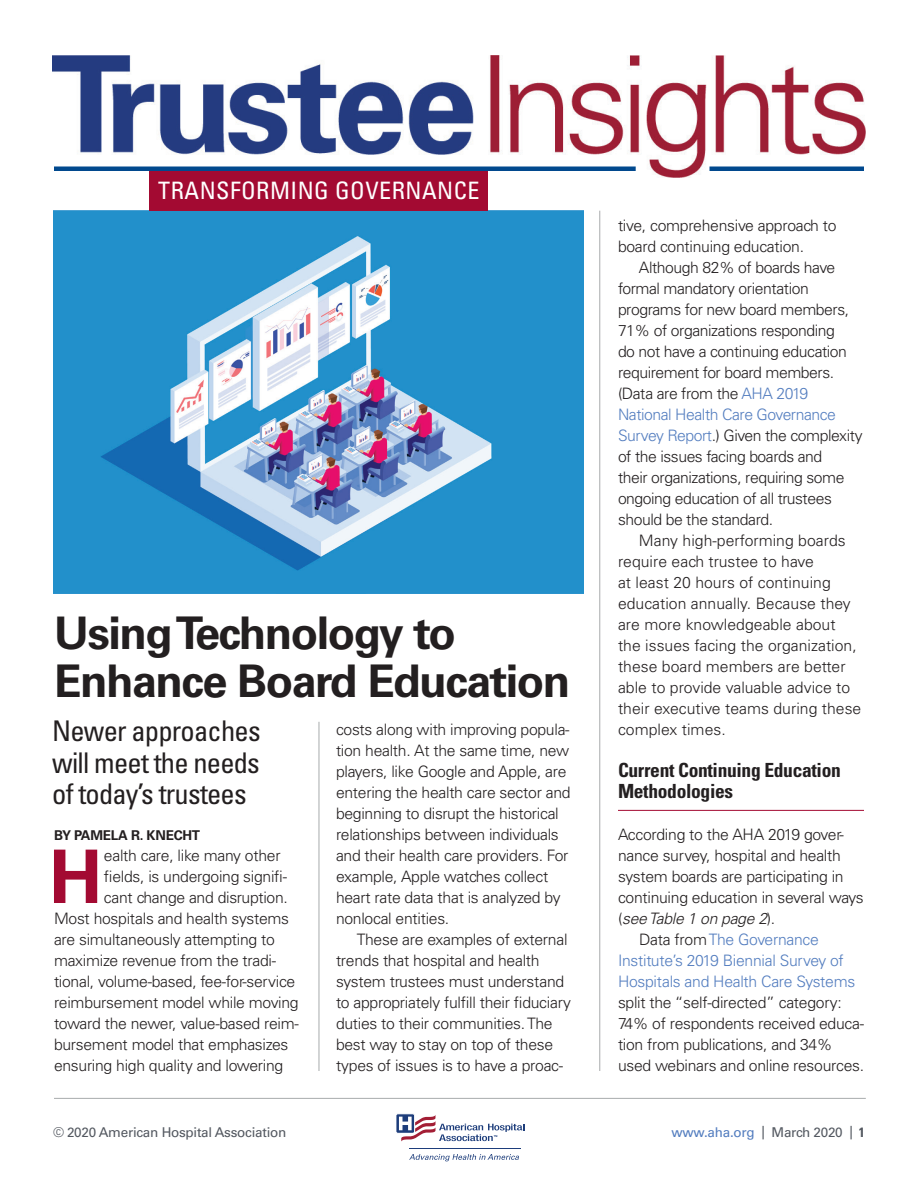
<style>
.page{position:relative;width:918px;height:1188px;background:#fff}
.page>*{position:absolute;margin:0;border:0;box-sizing:border-box;transform-origin:0 0}
.t1{font:700 73.8px "Univers LT Std";color:#a30a32}
.t2{font:700 45px/48px "Univers LT Std";letter-spacing:-.035em;color:#231f20}
.t3{font:condensed 28.5px/31.5px "Univers LT Std";letter-spacing:-.025em;color:#231f20;text-align:justify}
.t4{font:condensed 24px "Univers LT Std";letter-spacing:.02em;color:#fff}
.t5{font:700 condensed 19.5px/21px "Univers LT Std";letter-spacing:-.015em;color:#231f20}
.t6{font:300 15.75px/21px "Univers LT Std";letter-spacing:-.02em;color:#231f20}
.t7{font:300 15.75px/21px "Univers LT Std";color:#231f20}
.t8{font:300 15.75px "Univers LT Std";letter-spacing:-.02em;color:#537dbf}
.t9{font:italic 300 15.75px "Univers LT Std";letter-spacing:-.02em;color:#231f20}
.t10{font:13.5px "Univers LT Std";letter-spacing:-.02em;color:#535860}
.t11{font:13.5px "Univers LT Std";letter-spacing:-.02em;color:#537dbf}
.t12{font:700 13.5px "Univers LT Std";letter-spacing:-.02em;color:#231f20}
.s1{color:#537dbf}
.s2{font-style:normal}
.s3{color:#231f20}
.s4{color:#535860}
.s5{font-weight:700;font-stretch:condensed;color:#535860}
</style>
<div class="page">
<hr style="left:409px;top:1148px;width:112px;height:1px;background:#1d3d7b">
<svg style="left:409px;top:1154px;width:110px;height:7px"></svg>
<svg style="left:396px;top:1113px;width:128px;height:29px"></svg>
<hr style="left:54px;top:1098px;width:812px;height:1px;background:#a8abac">
<hr style="left:618px;top:810px;width:246px;height:1px;background:#a30a32">
<hr style="left:319px;top:722px;width:1px;height:349px;background:#a8abac">
<hr style="left:599px;top:211px;width:1px;height:860px;background:#a8abac">
<img style="left:53px;top:211px;width:531px;height:383px">
<img style="left:52px;top:56px;width:814px;height:122px">
<div style="left:710px;top:166px;width:154px;height:5px;background:#01498e"></div>
<div style="left:149px;top:170px;width:339px;height:41px;background:#a30a32"></div>
<div style="left:54px;top:166px;width:582px;height:5px;background:#01498e"></div>
<h3 class="t4" style="left:158px;top:176px;width:323px">TRANSFORMING GOVERNANCE</h3>
<h2 class="t2" style="left:54px;top:610px;width:518px">Using Technology to<br>Enhance Board Education</h2>
<h3 class="t3" style="left:52px;top:715px;width:210px">Newer approaches will meet the needs of today’s trustees</h3>
<p class="t6" style="left:336px;top:719px;width:236px">costs along with improving popula&shy;tion health. At the same time, new players, like Google and Apple, are entering the health care sector and beginning to disrupt the historical relationships between individuals and their health care providers. For example, Apple watches collect heart rate data that is analyzed by nonlocal entities.</p>
<p class="t6" style="left:336px;top:929px;width:237px;text-indent:21px">These are examples of external trends that hospital and health system trustees must understand to appropriately fulfill their fiduciary duties to their communities. The best way to stay on top of these types of issues is to have a proac-</p>
<p class="t12" style="left:54px;top:827px;width:148px">BY PAMELA R. KNECHT</p>
<h1 class="t1" style="left:49px;top:834px;width:55px">H</h1>
<p class="t6" style="left:104px;top:845px;width:178px">ealth care, like many other</p>
<p class="t6" style="left:104px;top:866px;width:185px">fields, is undergoing signifi-</p>
<p class="t6" style="left:104px;top:887px;width:186px">cant change and disruption.</p>
<p class="t6" style="left:54px;top:908px;width:237px">Most hospitals and health systems</p>
<p class="t6" style="left:54px;top:929px;width:222px">are simultaneously attempting to</p>
<p class="t6" style="left:54px;top:950px;width:224px">maximize revenue from the tradi-</p>
<p class="t6" style="left:54px;top:971px;width:243px">tional, volume-based, fee-for-service</p>
<p class="t6" style="left:54px;top:992px;width:246px">reimbursement model while moving</p>
<p class="t6" style="left:54px;top:1013px;width:246px">toward the newer, value-based reim-</p>
<p class="t6" style="left:54px;top:1034px;width:236px">bursement model that emphasizes</p>
<p class="t6" style="left:54px;top:1055px;width:231px">ensuring high quality and lowering</p>
<p class="t6" style="left:618px;top:215px;width:220px">tive, comprehensive approach to board continuing education.</p>
<p class="t6" style="left:618px;top:257px;width:246px;text-indent:21px">Although 82% of boards have formal mandatory orientation programs for new board members,<br>71% of organizations responding<br>do not have a continuing education requirement for board members. (Data are from the <span class="s1">AHA 2019<br>National Health Care Governance<br>Survey Report</span>.) Given the complexity of the issues facing boards and<br>their organizations, requiring some ongoing education of all trustees should be the standard.</p>
<p class="t7" style="left:618px;top:530px;width:245px;text-indent:21px">Many high-performing boards require each trustee to have<br>at least 20 hours of continuing education annually. Because they are more knowledgeable about the issues facing the organization, these board members are better able to provide valuable advice to their executive teams during these complex times.</p>
<p class="t5" style="left:618px;top:759px;width:224px">Current Continuing Education<br>Methodologies</p>
<p class="t6" style="left:618px;top:824px;width:228px">According to the AHA 2019 gover-</p>
<p class="t6" style="left:618px;top:845px;width:224px">nance survey, hospital and health</p>
<p class="t6" style="left:618px;top:866px;width:227px">system boards are participating in</p>
<p class="t6" style="left:618px;top:887px;width:247px">continuing education in several ways</p>
<p class="t9" style="left:618px;top:909px;width:159px"><span class="s2">(</span>see Table 1 on page 2<span class="s2">).</span></p>
<p class="t8" style="left:639px;top:930px;width:181px"><span class="s3">Data from</span> The Governance</p>
<p class="t8" style="left:618px;top:951px;width:227px">Institute’s 2019 Biennial Survey of</p>
<p class="t8" style="left:618px;top:972px;width:239px">Hospitals and Health Care Systems</p>
<p class="t6" style="left:618px;top:992px;width:248px">split the “self-directed” category:<br>74% of respondents received educa&shy;tion from publications, and 34% used webinars and online resources.</p>
<p class="t10" style="left:53px;top:1125px;width:235px">© 2020 American Hospital Association</p>
<p class="t11" style="left:671px;top:1125px;width:195px">www.aha.org <span class="s4">| March 2020 |</span> <span class="s5">1</span></p>
</div>
